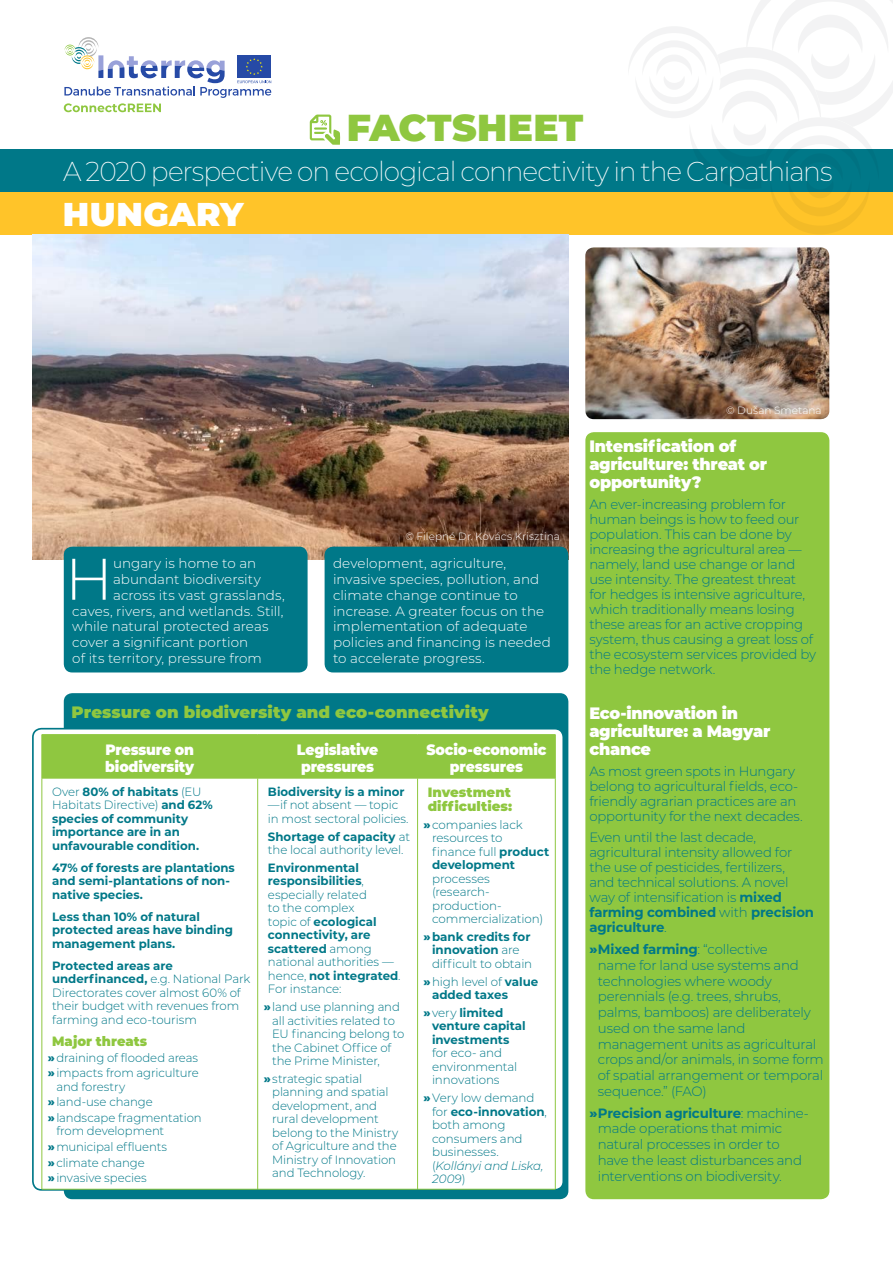
<style>
.page{position:relative;width:893px;height:1263px;background:#fff}
.page>*{position:absolute;margin:0;border:0;box-sizing:border-box;transform-origin:0 0}
.t1{font:300 58.5px "Montserrat";color:#fff}
.t2{font:900 37.5px "Montserrat";letter-spacing:.01em;color:#8fc740}
.t3{font:900 33px "Montserrat";letter-spacing:.015em;color:#fff}
.t4{font:200 27.3px "Montserrat";letter-spacing:-.04em;color:#fff}
.t5{font:900 16.5px/18px "Montserrat";letter-spacing:-.015em;color:#fff}
.t6{font:900 16.5px "Montserrat";letter-spacing:.005em;color:#8fc740}
.t7{font:900 15px/16.8px "Montserrat";letter-spacing:-.01em;color:#fff;scale:.93 1}
.t8{font:300 13.5px/15px "Montserrat";letter-spacing:-.015em;color:#007888}
.t9{font:300 13.5px/15.8px "Montserrat";letter-spacing:.005em;color:#fff}
.t10{font:900 13.5px/13.5px "Montserrat";letter-spacing:.005em;color:#8fc740}
.t11{font:900 13.5px "Montserrat";letter-spacing:.005em;color:#8fc740;scale:.96 1}
.t12{font:300 12px/13.5px "Montserrat";letter-spacing:-.005em;color:#007888}
.t13{font:700 12px/13.5px "Montserrat";color:#007888}
.t14{font:300 10.5px "Montserrat";letter-spacing:.005em;color:#fff}
.s1{font-weight:300}
.s2{font-weight:700}
.s3{font-weight:800}
.s4{font-style:italic}
</style>
<div class="page">
<img style="left:585px;top:247px;width:244px;height:172px">
<div style="left:585px;top:432px;width:244px;height:767px;background:#8fc740;border-radius:9px"></div>
<div style="left:0;top:192px;width:893px;height:42px;background:#ffc429"></div>
<div style="left:0;top:149px;width:893px;height:43px;background:#007888"></div>
<svg style="left:629px;top:0;width:264px;height:234px"></svg>
<svg style="left:310px;top:115px;width:30px;height:30px"></svg>
<img style="left:32px;top:234px;width:536px;height:325px">
<svg style="left:64px;top:37px;width:207px;height:75px"></svg>
<div style="left:64px;top:547px;width:244px;height:125px;background:#007888;border-radius:9px"></div>
<div style="left:64px;top:693px;width:504px;height:506px;background:#007888;border-radius:9px"></div>
<div style="left:33px;top:729px;width:530px;height:461px;background:#fff;border-radius:9px"></div>
<div style="left:43px;top:735px;width:512px;height:43px;background:#8fc740"></div>
<hr style="left:42px;top:734px;width:216px;height:1px;background:#8fc740">
<hr style="left:258px;top:734px;width:160px;height:1px;background:#8fc740">
<hr style="left:418px;top:734px;width:137px;height:1px;background:#8fc740">
<hr style="left:42px;top:778px;width:216px;height:1px;background:#8fc740">
<hr style="left:258px;top:778px;width:160px;height:1px;background:#8fc740">
<hr style="left:418px;top:778px;width:137px;height:1px;background:#8fc740">
<hr style="left:42px;top:1189px;width:216px;height:1px;background:#8fc740">
<hr style="left:258px;top:1189px;width:160px;height:1px;background:#8fc740">
<hr style="left:418px;top:1189px;width:137px;height:1px;background:#8fc740">
<hr style="left:42px;top:735px;width:1px;height:43px;background:#8fc740">
<hr style="left:257px;top:735px;width:1px;height:43px;background:#8fc740">
<hr style="left:417px;top:735px;width:1px;height:43px;background:#8fc740">
<hr style="left:555px;top:735px;width:1px;height:43px;background:#8fc740">
<hr style="left:42px;top:778px;width:1px;height:411px;background:#8fc740">
<hr style="left:257px;top:778px;width:1px;height:411px;background:#8fc740">
<hr style="left:417px;top:778px;width:1px;height:411px;background:#8fc740">
<hr style="left:555px;top:778px;width:1px;height:411px;background:#8fc740">
<div style="left:325px;top:547px;width:243px;height:125px;background:#007888;border-radius:9px"></div>
<h2 class="t2" style="left:347px;top:99px;width:238px">FACTSHEET</h2>
<h3 class="t4" style="left:63px;top:153px;width:771px">A 2020 perspective on ecological connectivity in the Carpathians</h3>
<h3 class="t3" style="left:63px;top:190px;width:182px">HUNGARY</h3>
<h1 class="t1" style="left:65px;top:539px;width:49px">H</h1>
<p class="t9" style="left:113px;top:555px;width:145px">ungary is home to an</p>
<p class="t9" style="left:113px;top:571px;width:149px">abundant biodiversity</p>
<p class="t9" style="left:113px;top:587px;width:173px">across its vast grasslands,</p>
<p class="t9" style="left:72px;top:602px;width:213px">caves, rivers, and wetlands. Still,</p>
<p class="t9" style="left:72px;top:618px;width:198px">while natural protected areas</p>
<p class="t9" style="left:72px;top:634px;width:177px">cover a significant portion</p>
<p class="t9" style="left:72px;top:650px;width:191px">of its territory, pressure from</p>
<p class="t14" style="left:405px;top:529px;width:156px">© Filepné Dr. Kovács Krisztina</p>
<p class="t9" style="left:333px;top:555px;width:219px">development, agriculture, invasive species, pollution, and climate change continue to increase. A greater focus on the implementation of adequate policies and financing is needed to accelerate progress.</p>
<p class="t6" style="left:72px;top:700px;width:419px">Pressure on biodiversity and eco-connectivity</p>
<p class="t7" style="left:105px;top:740px;width:97px">Pressure on biodiversity</p>
<p class="t7" style="left:297px;top:740px;width:89px">Legislative pressures</p>
<p class="t7" style="left:426px;top:740px;width:130px;text-align:center">Socio-economic pressures</p>
<p class="t13" style="left:52px;top:784px;width:162px"><span class="s1">Over</span> 80% of habitats <span class="s1">(EU<br>Habitats Directive)</span> and 62% species of community importance are in an unfavourable condition.</p>
<p class="t13" style="left:52px;top:860px;width:184px">47% of forests are plantations and semi-plantations of non&shy;native species.</p>
<p class="t13" style="left:52px;top:909px;width:182px">Less than 10% of natural protected areas have binding management plans.</p>
<p class="t12" style="left:52px;top:958px;width:200px"><span class="s2">Protected areas are underfinanced,</span> e.g. National Park<br>Directorates cover almost 60% of their budget with revenues from farming and eco-tourism</p>
<p class="t11" style="left:52px;top:1031px;width:101px">Major threats</p>
<p class="t12" style="left:48px;top:1049px;width:152px;line-height:15.6px"><span class="s3">»</span>draining of flooded areas <span class="s3">»</span>impacts from agriculture</p>
<p class="t12" style="left:48px;top:1078px;width:155px;line-height:15.6px;text-indent:9px">and forestry<br><span class="s3">»</span>land-use change <span class="s3">»</span>landscape fragmentation</p>
<p class="t12" style="left:48px;top:1123px;width:121px;line-height:15.6px;text-indent:9px">from development <span class="s3">»</span>municipal effluents <span class="s3">»</span>climate change <span class="s3">»</span>invasive species</p>
<p class="t13" style="left:268px;top:784px;width:138px">Biodiversity is a minor</p>
<p class="t12" style="left:268px;top:798px;width:142px">—if not absent — topic in most sectoral policies.</p>
<p class="t12" style="left:268px;top:829px;width:144px"><span class="s2">Shortage of capacity</span> at the local authority level.</p>
<p class="t12" style="left:268px;top:860px;width:134px"><span class="s2">Environmental responsibilities</span>, especially related<br>to the complex<br>topic of <span class="s2">ecological connectivity, are scattered</span> among national authorities — hence, <span class="s2">not integrated</span>.<br>For instance:</p>
<p class="t12" style="left:272px;top:1000px;width:134px;text-indent:-9px"><span class="s3">»</span>land use planning and all activities related to<br>EU financing belong to the Cabinet Office of the Prime Minister,</p>
<p class="t12" style="left:272px;top:1071px;width:128px;text-indent:-9px"><span class="s3">»</span>strategic spatial planning and spatial development, and rural development belong to the Ministry of Agriculture and the<br>Ministry of Innovation and Technology.</p>
<p class="t10" style="left:428px;top:785px;width:86px">Investment difficulties:</p>
<p class="t12" style="left:432px;top:817px;width:119px;text-indent:-9px"><span class="s3">»</span>companies lack resources to finance full <span class="s2">product development</span></p>
<p class="t12" style="left:432px;top:871px;width:113px">processes (research&shy;production&shy;commercialization)</p>
<p class="t13" style="left:432px;top:929px;width:102px;text-indent:-9px"><span class="s3">»</span>bank credits for innovation <span class="s1">are difficult to obtain</span></p>
<p class="t13" style="left:432px;top:974px;width:108px;text-indent:-9px"><span class="s3">»</span><span class="s1">high level of</span> value added taxes</p>
<p class="t13" style="left:432px;top:1005px;width:95px;text-indent:-9px"><span class="s3">»</span><span class="s1">very</span> limited venture capital investments</p>
<p class="t12" style="left:432px;top:1046px;width:87px">for eco- and environmental innovations</p>
<p class="t12" style="left:432px;top:1091px;width:116px;text-indent:-9px"><span class="s3">»</span>Very low demand for <span class="s2">eco-innovation</span>, both among consumers and businesses. (<span class="s4">Kollányi and Liska,<br>2009</span>)</p>
<p class="t14" style="left:726px;top:403px;width:97px">© Dušan Smetana</p>
<p class="t5" style="left:589px;top:436px;width:179px">Intensification of agriculture: threat or opportunity?</p>
<p class="t8" style="left:589px;top:496px;width:228px">An ever-increasing problem for human beings is how to feed our population. This can be done by increasing the agricultural area — namely, land use change or land use intensity. The greatest threat for hedges is intensive agriculture, which traditionally means losing these areas for an active cropping system, thus causing a great loss of the ecosystem services provided by the hedge network.</p>
<p class="t5" style="left:589px;top:703px;width:182px">Eco-innovation in agriculture: a Magyar chance</p>
<p class="t8" style="left:589px;top:764px;width:215px">As most green spots in Hungary belong to agricultural fields, eco&shy;friendly agrarian practices are an opportunity for the next decades.</p>
<p class="t8" style="left:589px;top:830px;width:226px">Even until the last decade, agricultural intensity allowed for the use of pesticides, fertilizers,<br>and technical solutions. A novel way of intensification is <span class="s2">mixed farming combined</span> with <span class="s2">precision agriculture</span>.</p>
<p class="t8" style="left:598px;top:941px;width:227px;line-height:15.8px;text-indent:-9px"><span class="s3">»</span><span class="s2">Mixed farming</span>: “collective<br>name for land use systems and technologies where woody perennials (e.g. trees, shrubs, palms, bamboos) are deliberately used on the same land management units as agricultural crops and/or animals, in some form of spatial arrangement or temporal sequence.” (FAO)</p>
<p class="t8" style="left:598px;top:1104px;width:213px;line-height:15.8px;text-indent:-9px"><span class="s3">»</span><span class="s2">Precision agriculture</span>: machine&shy;made operations that mimic natural processes in order to have the least disturbances and interventions on biodiversity.</p>
</div>
